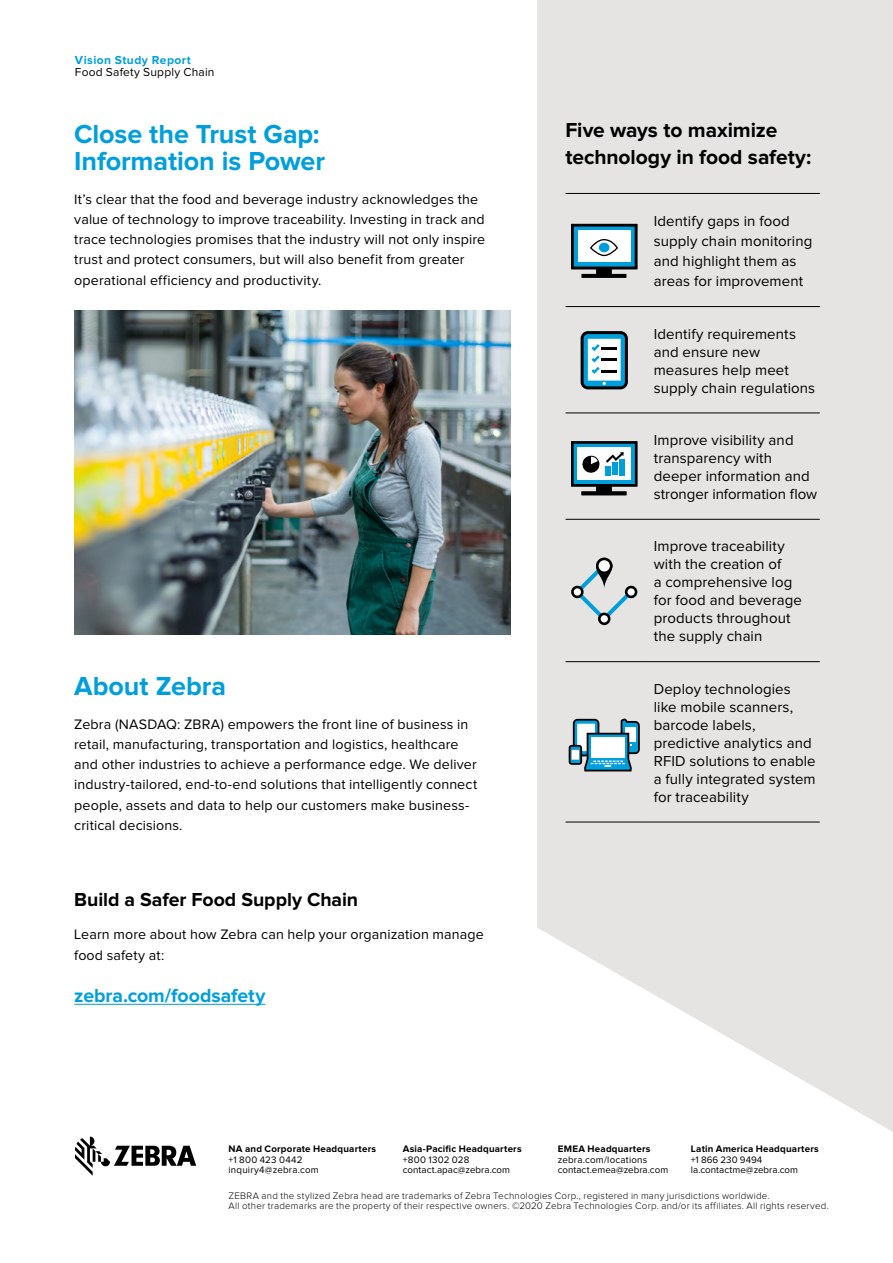
<style>
.page{position:relative;width:893px;height:1263px;background:#fff}
.page>*{position:absolute;margin:0;border:0;box-sizing:border-box;transform-origin:0 0}
.t1{font:700 27px/27px "Proxima Nova";letter-spacing:-.005em;color:#009fdb}
.t2{font:700 21px/27px "Proxima Nova";letter-spacing:-.005em;color:#000101}
.t3{font:700 19.5px "Proxima Nova";letter-spacing:-.005em;color:#000}
.t4{font:700 19.5px "Proxima Nova";color:#009fdb}
.t5{font:15px/18px "Proxima Nova";letter-spacing:.005em;color:#000}
.t6{font:14.25px/20.2px "Proxima Nova";letter-spacing:.01em;color:#000101}
.t7{font:14.25px/20.2px "Proxima Nova";letter-spacing:.01em;color:#000}
.t8{font:12px "Proxima Nova";letter-spacing:.015em;color:#000}
.t9{font:700 12px "Proxima Nova";letter-spacing:.04em;color:#009fdb}
.t10{font:300 9.75px/10.5px "Proxima Nova";letter-spacing:.025em;color:#000}
.t11{font:9.75px/10.5px "Proxima Nova";letter-spacing:.005em;color:#000}
.t12{font:700 9.75px "Proxima Nova";letter-spacing:.025em;color:#000}
.t13{font:9.75px/10.5px "Proxima Nova";letter-spacing:.025em;color:#000}
</style>
<div class="page">
<svg style="left:537px;top:0;width:356px;height:1132px;background:#e7e6e4"></svg>
<hr style="left:74px;top:1004px;width:191px;height:1px;background:#009fdb">
<img style="left:74px;top:310px;width:436px;height:324px">
<svg style="left:75px;top:1136px;width:121px;height:40px"></svg>
<hr style="left:566px;top:193px;width:81px;height:1px;background:#000">
<hr style="left:647px;top:193px;width:173px;height:1px;background:#000">
<hr style="left:566px;top:306px;width:81px;height:1px;background:#000">
<hr style="left:647px;top:306px;width:173px;height:1px;background:#000">
<hr style="left:566px;top:413px;width:81px;height:1px;background:#000">
<hr style="left:647px;top:413px;width:173px;height:1px;background:#000">
<hr style="left:566px;top:519px;width:81px;height:1px;background:#000">
<hr style="left:647px;top:519px;width:173px;height:1px;background:#000">
<hr style="left:566px;top:661px;width:81px;height:1px;background:#000">
<hr style="left:647px;top:661px;width:173px;height:1px;background:#000">
<hr style="left:566px;top:822px;width:81px;height:1px;background:#000">
<hr style="left:647px;top:822px;width:173px;height:1px;background:#000">
<svg style="left:571px;top:224px;width:66px;height:54px"></svg>
<div style="left:599px;top:243px;width:10px;height:9px;background:#009fdb;border-radius:50%"></div>
<svg style="left:581px;top:331px;width:47px;height:58px"></svg>
<svg style="left:571px;top:441px;width:66px;height:54px"></svg>
<svg style="left:571px;top:558px;width:66px;height:67px;background:#c0cacd"></svg>
<svg style="left:569px;top:719px;width:71px;height:52px"></svg>
<p class="t9" style="left:75px;top:53px;width:117px">Vision Study Report</p>
<p class="t8" style="left:75px;top:66px;width:141px">Food Safety Supply Chain</p>
<h1 class="t1" style="left:74px;top:121px;width:252px">Close the Trust Gap:<br>Information is Power</h1>
<p class="t7" style="left:74px;top:189px;width:413px">It’s clear that the food and beverage industry acknowledges the value of technology to improve traceability. Investing in track and trace technologies promises that the industry will not only inspire trust and protect consumers, but will also benefit from greater operational efficiency and productivity.</p>
<h1 class="t1" style="left:74px;top:673px;width:153px">About Zebra</h1>
<p class="t6" style="left:74px;top:714px;width:404px">Zebra (NASDAQ: ZBRA) empowers the front line of business in retail, manufacturing, transportation and logistics, healthcare and other industries to achieve a performance edge. We deliver industry-tailored, end-to-end solutions that intelligently connect people, assets and data to help our customers make business&shy;critical decisions.</p>
<h3 class="t3" style="left:74px;top:888px;width:285px">Build a Safer Food Supply Chain</h3>
<p class="t6" style="left:74px;top:925px;width:411px">Learn more about how Zebra can help your organization manage food safety at:</p>
<h3 class="t4" style="left:74px;top:984px;width:193px">zebra.com/foodsafety</h3>
<h2 class="t2" style="left:565px;top:117px;width:247px">Five ways to maximize technology in food safety:</h2>
<p class="t5" style="left:654px;top:211px;width:160px;line-height:20.2px">Identify gaps in food supply chain monitoring and highlight them as areas for improvement</p>
<p class="t5" style="left:654px;top:325px;width:163px">Identify requirements and ensure new measures help meet supply chain regulations</p>
<p class="t5" style="left:654px;top:431px;width:165px">Improve visibility and transparency with deeper information and stronger information flow</p>
<p class="t5" style="left:654px;top:538px;width:150px">Improve traceability with the creation of<br>a comprehensive log for food and beverage products throughout the supply chain</p>
<p class="t5" style="left:654px;top:680px;width:164px">Deploy technologies like mobile scanners, barcode labels, predictive analytics and<br>RFID solutions to enable a fully integrated system for traceability</p>
<p class="t12" style="left:691px;top:1143px;width:129px">Latin America Headquarters</p>
<p class="t11" style="left:691px;top:1154px;width:109px">+1 866 230 9494 la.contactme@zebra.com</p>
<p class="t10" style="left:229px;top:1190px;width:602px">ZEBRA and the stylized Zebra head are trademarks of Zebra Technologies Corp., registered in many jurisdictions worldwide.<br>All other trademarks are the property of their respective owners. ©2020 Zebra Technologies Corp. and/or its affiliates. All rights reserved.</p>
<p class="t12" style="left:403px;top:1143px;width:120px">Asia-Pacific Headquarters</p>
<p class="t11" style="left:403px;top:1154px;width:109px">+800 1302 028 contact.apac@zebra.com</p>
<p class="t12" style="left:229px;top:1143px;width:149px">NA and Corporate Headquarters</p>
<p class="t13" style="left:229px;top:1154px;width:92px">+1 800 423 0442 inquiry4@zebra.com</p>
<p class="t12" style="left:558px;top:1143px;width:94px">EMEA Headquarters</p>
<p class="t11" style="left:558px;top:1154px;width:112px">zebra.com/locations contact.emea@zebra.com</p>
</div>
